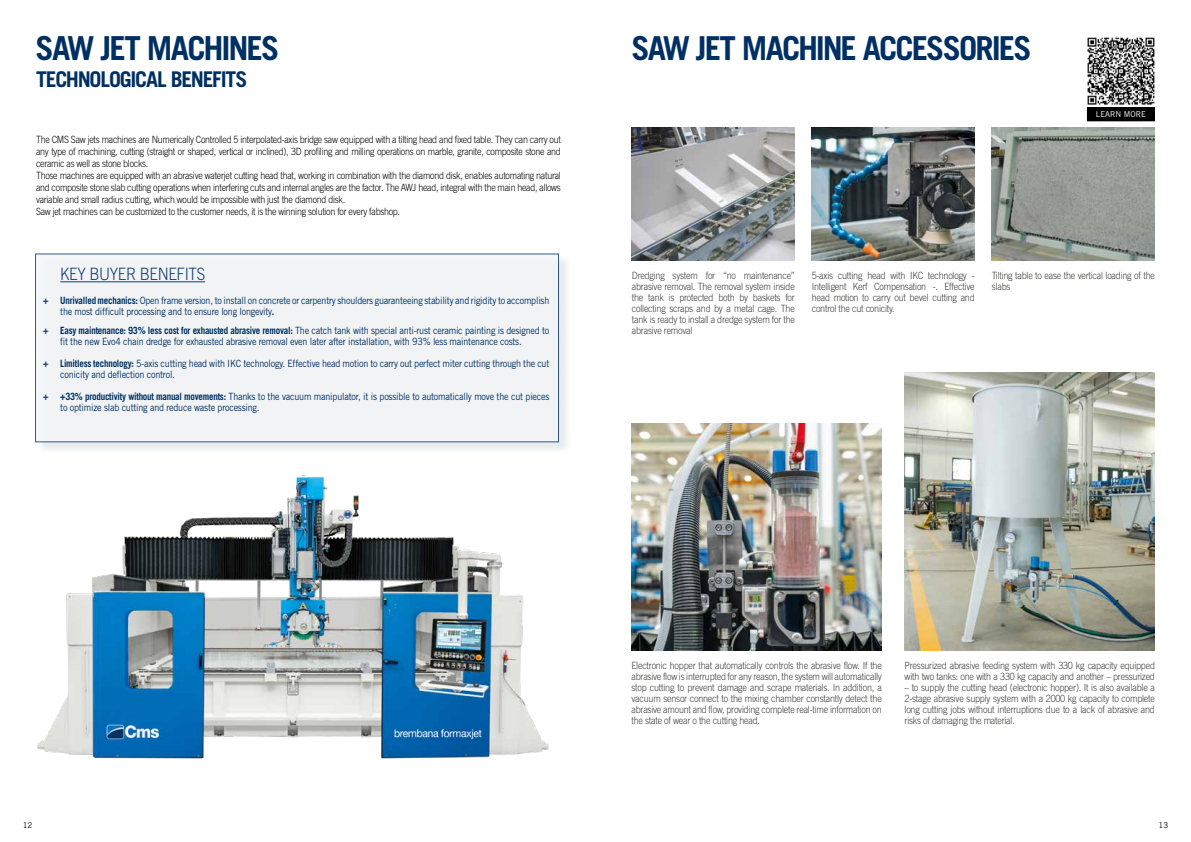
<style>
.page{position:relative;width:1191px;height:842px;background:#fff}
.page>*{position:absolute;margin:0;border:0;box-sizing:border-box;transform-origin:0 0}
.t1{font:700 33.1px "Trade Gothic LT Std";letter-spacing:-.06em;color:#003063}
.t2{font:700 33px "Trade Gothic LT Std";letter-spacing:-.06em;color:#003063}
.t3{font:700 21.7px "Trade Gothic LT Std";letter-spacing:-.06em;color:#003063}
.t4{font:300 17px "Trade Gothic LT Std";letter-spacing:-.025em;color:#183c6f;scale:.9 1}
.t5{font:300 10px/11px "Trade Gothic LT Std";letter-spacing:-.025em;color:#3c3c3b;text-align:justify;scale:.9 1}
.t6{font:10px/11px "Trade Gothic LT Std";letter-spacing:-.025em;color:#003063;scale:.9 1}
.t7{font:300 10px/11.9px "Trade Gothic LT Std";letter-spacing:-.03em;color:#000;scale:.89 1}
.t8{font:8px "Trade Gothic LT Std";color:#fff}
.t9{font:8px "Trade Gothic LT Std";color:#000}
.s1{font-weight:700;color:#183c6f}
.s2{font-weight:700}
</style>
<div class="page">
<div style="left:37px;top:255px;width:534px;height:200px;background:#d8dfe3;opacity:.75"></div>
<div style="left:35px;top:254px;width:524px;height:188px;background:#f4f6f7"></div>
<hr style="left:60px;top:281px;width:145px;height:1px;background:#183c6f">
<img style="left:632px;top:128px;width:163px;height:133px">
<img style="left:904px;top:373px;width:251px;height:277px">
<img style="left:632px;top:424px;width:250px;height:226px">
<img style="left:811px;top:128px;width:163px;height:133px">
<img style="left:992px;top:128px;width:163px;height:133px">
<img style="left:37px;top:452px;width:523px;height:307px">
<img style="left:1087px;top:37px;width:68px;height:68px">
<div style="left:1087px;top:108px;width:67px;height:13px;background:#000"></div>
<div style="left:1087px;top:107px;width:68px;height:14px;border:1px solid #000"></div>
<h1 class="t1" style="left:36px;top:28px;width:245px">SAW JET MACHINES</h1>
<h3 class="t3" style="left:36px;top:65px;width:213px">TECHNOLOGICAL BENEFITS</h3>
<p class="t7" style="left:36px;top:133px;width:591px">The CMS Saw jets machines are Numerically Controlled 5 interpolated-axis bridge saw equipped with a tilting head and fixed table. They can carry out any type of machining, cutting (straight or shaped, vertical or inclined), 3D profiling and milling operations on marble, granite, composite stone and ceramic as well as stone blocks.<br>Those machines are equipped with an abrasive waterjet cutting head that, working in combination with the diamond disk, enables automating natural and composite stone slab cutting operations when interfering cuts and internal angles are the factor. The AWJ head, integral with the main head, allows variable and small radius cutting, which would be impossible with just the diamond disk.<br>Saw jet machines can be customized to the customer needs, it is the winning solution for every fabshop.</p>
<h3 class="t4" style="left:60px;top:264px;width:162px">KEY BUYER BENEFITS</h3>
<p class="t6" style="left:60px;top:295px;width:545px;text-indent:-17px"><span class="s1">+</span> <span class="s2">Unrivalled mechanics:</span> Open frame version, to install on concrete or carpentry shoulders guaranteeing stability and rigidity to accomplish the most difficult processing and to ensure long longevity<span class="s2">.</span></p>
<p class="t6" style="left:60px;top:325px;width:545px;text-indent:-17px"><span class="s1">+</span> <span class="s2">Easy maintenance: 93% less cost for exhausted abrasive removal:</span> The catch tank with special anti-rust ceramic painting is designed to fit the new Evo4 chain dredge for exhausted abrasive removal even later after installation, with 93% less maintenance costs.</p>
<p class="t6" style="left:60px;top:358px;width:545px;text-indent:-17px"><span class="s1">+</span> <span class="s2">Limitless technology:</span> 5-axis cutting head with IKC technology. Effective head motion to carry out perfect miter cutting through the cut conicity and deflection control.</p>
<p class="t6" style="left:60px;top:391px;width:545px;text-indent:-17px"><span class="s1">+</span> <span class="s2">+33% productivity without manual movements:</span> Thanks to the vacuum manipulator, it is possible to automatically move the cut pieces to optimize slab cutting and reduce waste processing.</p>
<h2 class="t2" style="left:631px;top:28px;width:401px">SAW JET MACHINE ACCESSORIES</h2>
<p class="t8" style="left:1096px;top:109px;width:51px">LEARN MORE</p>
<p class="t5" style="left:632px;top:270px;width:183px">Dredging system for “no maintenance” abrasive removal. The removal system inside the tank is protected both by baskets for collecting scraps and by a metal cage. The tank is ready to install a dredge system for the abrasive removal</p>
<p class="t5" style="left:811px;top:270px;width:183px">5-axis cutting head with IKC technology - Intelligent Kerf Compensation -. Effective head motion to carry out bevel cutting and control the cut conicity.</p>
<p class="t5" style="left:992px;top:270px;width:183px">Tilting table to ease the vertical loading of the slabs</p>
<p class="t5" style="left:631px;top:660px;width:280px">Electronic hopper that automatically controls the abrasive flow. If the abrasive flow is interrupted for any reason, the system will automatically stop cutting to prevent damage and scrape materials. In addition, a vacuum sensor connect to the mixing chamber constantly detect the abrasive amount and flow, providing complete real-time information on the state of wear o the cutting head.</p>
<p class="t5" style="left:904px;top:660px;width:280px">Pressurized abrasive feeding system with 330 kg capacity equipped with two tanks: one with a 330 kg capacity and another – pressurized</p>
<p class="t5" style="left:904px;top:682px;width:280px">– to supply the cutting head (electronic hopper). It is also available a 2-stage abrasive supply system with a 2000 kg capacity to complete long cutting jobs without interruptions due to a lack of abrasive and risks of damaging the material.</p>
<p class="t9" style="left:23px;top:820px;width:11px">12</p>
<p class="t9" style="left:1158px;top:820px;width:11px">13</p>
</div>
